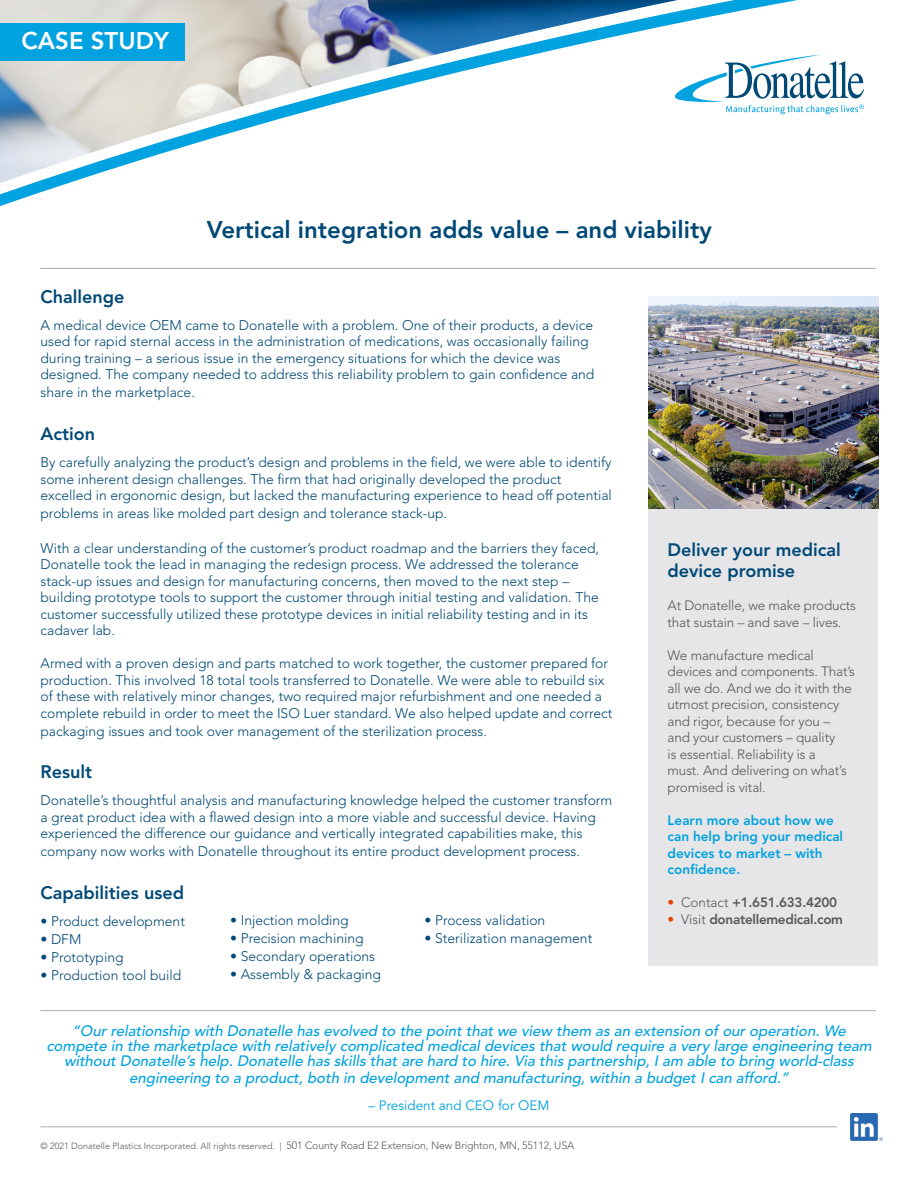
<style>
.page{position:relative;width:918px;height:1188px;background:#fff}
.page>*{position:absolute;margin:0;border:0;box-sizing:border-box;transform-origin:0 0}
.t1{font:800 24px "Avenir LT Std";color:#004976}
.t2{font:800 24px "Avenir LT Std";color:#fff}
.t3{font:800 18px/21.6px "Avenir LT Std";color:#004976}
.t4{font:italic 500 15px/15px "Avenir LT Std";color:#00a2df;text-align:center}
.t5{font:300 13.8px/16.5px "Avenir LT Std";color:#004976}
.t6{font:300 13.5px/16.5px "Avenir LT Std";letter-spacing:-.01em;color:#57585a}
.t7{font:800 13.5px/16.5px "Avenir LT Std";color:#00a2df}
.t8{font:800 13.5px "Avenir LT Std";letter-spacing:-.02em;color:#57585a}
.t9{font:13.5px "Avenir LT Std";color:#00a2df}
.t10{font:300 9px "Avenir LT Std";color:#57585a}
.s1{font-weight:300;color:#e74300}
.s2{font-weight:300}
.s3{font-size:10.5px}
</style>
<div class="page">
<svg style="left:0;top:0;width:829px;height:206px"></svg>
<img style="left:0;top:0;width:678px;height:183px">
<svg style="left:671px;top:54px;width:193px;height:60px"></svg>
<div style="left:0;top:23px;width:185px;height:38px;background:#00a2df"></div>
<div style="left:648px;top:507px;width:230px;height:459px;background:#e6e5e7"></div>
<hr style="left:40px;top:1126px;width:797px;height:1px;background:#57585a">
<hr style="left:40px;top:268px;width:836px;height:1px;background:#57585a">
<hr style="left:40px;top:1010px;width:836px;height:1px;background:#57585a">
<img style="left:648px;top:296px;width:230px;height:212px">
<img style="left:850px;top:1114px;width:32px;height:27px">
<p class="t2" style="left:21px;top:27px;width:149px">CASE STUDY</p>
<p class="t1" style="left:207px;top:215px;width:507px">Vertical integration adds value – and viability</p>
<p class="t3" style="left:40px;top:286px;width:86px">Challenge</p>
<p class="t5" style="left:40px;top:317px;width:555px">A medical device OEM came to Donatelle with a problem. One of their products, a device used for rapid sternal access in the administration of medications, was occasionally failing during training – a serious issue in the emergency situations for which the device was designed. The company needed to address this reliability problem to gain confidence and</p>
<p class="t5" style="left:40px;top:384px;width:156px">share in the marketplace.</p>
<p class="t3" style="left:40px;top:423px;width:56px">Action</p>
<p class="t5" style="left:40px;top:454px;width:573px">By carefully analyzing the product’s design and problems in the field, we were able to identify some inherent design challenges. The firm that had originally developed the product excelled in ergonomic design, but lacked the manufacturing experience to head off potential</p>
<p class="t5" style="left:40px;top:505px;width:408px">problems in areas like molded part design and tolerance stack-up.</p>
<p class="t5" style="left:40px;top:540px;width:560px">With a clear understanding of the customer’s product roadmap and the barriers they faced, Donatelle took the lead in managing the redesign process. We addressed the tolerance stack-up issues and design for manufacturing concerns, then moved to the next step – building prototype tools to support the customer through initial testing and validation. The customer successfully utilized these prototype devices in initial reliability testing and in its cadaver lab.</p>
<p class="t5" style="left:40px;top:655px;width:574px">Armed with a proven design and parts matched to work together, the customer prepared for production. This involved 18 total tools transferred to Donatelle. We were able to rebuild six of these with relatively minor changes, two required major refurbishment and one needed a complete rebuild in order to meet the ISO Luer standard. We also helped update and correct</p>
<p class="t5" style="left:40px;top:723px;width:448px">packaging issues and took over management of the sterilization process.</p>
<p class="t3" style="left:40px;top:761px;width:53px">Result</p>
<p class="t5" style="left:40px;top:792px;width:573px">Donatelle’s thoughtful analysis and manufacturing knowledge helped the customer transform a great product idea with a flawed design into a more viable and successful device. Having experienced the difference our guidance and vertically integrated capabilities make, this</p>
<p class="t5" style="left:40px;top:843px;width:541px">company now works with Donatelle throughout its entire product development process.</p>
<p class="t3" style="left:40px;top:882px;width:145px">Capabilities used</p>
<p class="t5" style="left:40px;top:913px;width:146px">• Product development</p>
<p class="t5" style="left:40px;top:931px;width:42px">• DFM</p>
<p class="t5" style="left:40px;top:949px;width:85px">• Prototyping</p>
<p class="t5" style="left:40px;top:967px;width:142px">• Production tool build</p>
<p class="t5" style="left:230px;top:912px;width:120px">• Injection molding</p>
<p class="t5" style="left:230px;top:930px;width:135px">• Precision machining</p>
<p class="t5" style="left:230px;top:948px;width:147px">• Secondary operations</p>
<p class="t5" style="left:230px;top:966px;width:152px">• Assembly &amp; packaging</p>
<p class="t5" style="left:424px;top:912px;width:122px">• Process validation</p>
<p class="t5" style="left:424px;top:930px;width:169px">• Sterilization management</p>
<p class="t3" style="left:668px;top:539px;width:175px">Deliver your medical device promise</p>
<p class="t6" style="left:668px;top:597px;width:190px">At Donatelle, we make products that sustain – and save – lives.</p>
<p class="t6" style="left:668px;top:647px;width:189px">We manufacture medical devices and components. That’s all we do. And we do it with the utmost precision, consistency and rigor, because for you – and your customers – quality<br>is essential. Reliability is a<br>must. And delivering on what’s promised is vital.</p>
<p class="t7" style="left:668px;top:812px;width:177px">Learn more about how we can help bring your medical devices to market – with confidence.</p>
<p class="t8" style="left:668px;top:894px;width:171px"><span class="s1">•</span> <span class="s2">Contact</span> +1.651.633.4200</p>
<p class="t8" style="left:668px;top:911px;width:177px"><span class="s1">•</span> <span class="s2">Visit</span> donatellemedical.com</p>
<p class="t4" style="left:46px;top:1024px;width:830px">“Our relationship with Donatelle has evolved to the point that we view them as an extension of our operation. We compete in the marketplace with relatively complicated medical devices that would require a very large engineering team without Donatelle’s help. Donatelle has skills that are hard to hire. Via this partnership, I am able to bring world-class</p>
<p class="t4" style="left:129px;top:1071px;width:664px">engineering to a product, both in development and manufacturing, within a budget I can afford.”</p>
<p class="t9" style="left:368px;top:1098px;width:183px">– President and CEO for OEM</p>
<p class="t10" style="left:40px;top:1141px;width:535px">© 2021 Donatelle Plastics Incorporated. All rights reserved. | <span class="s3">501 County Road E2 Extension, New Brighton, MN, 55112, USA</span></p>
</div>
